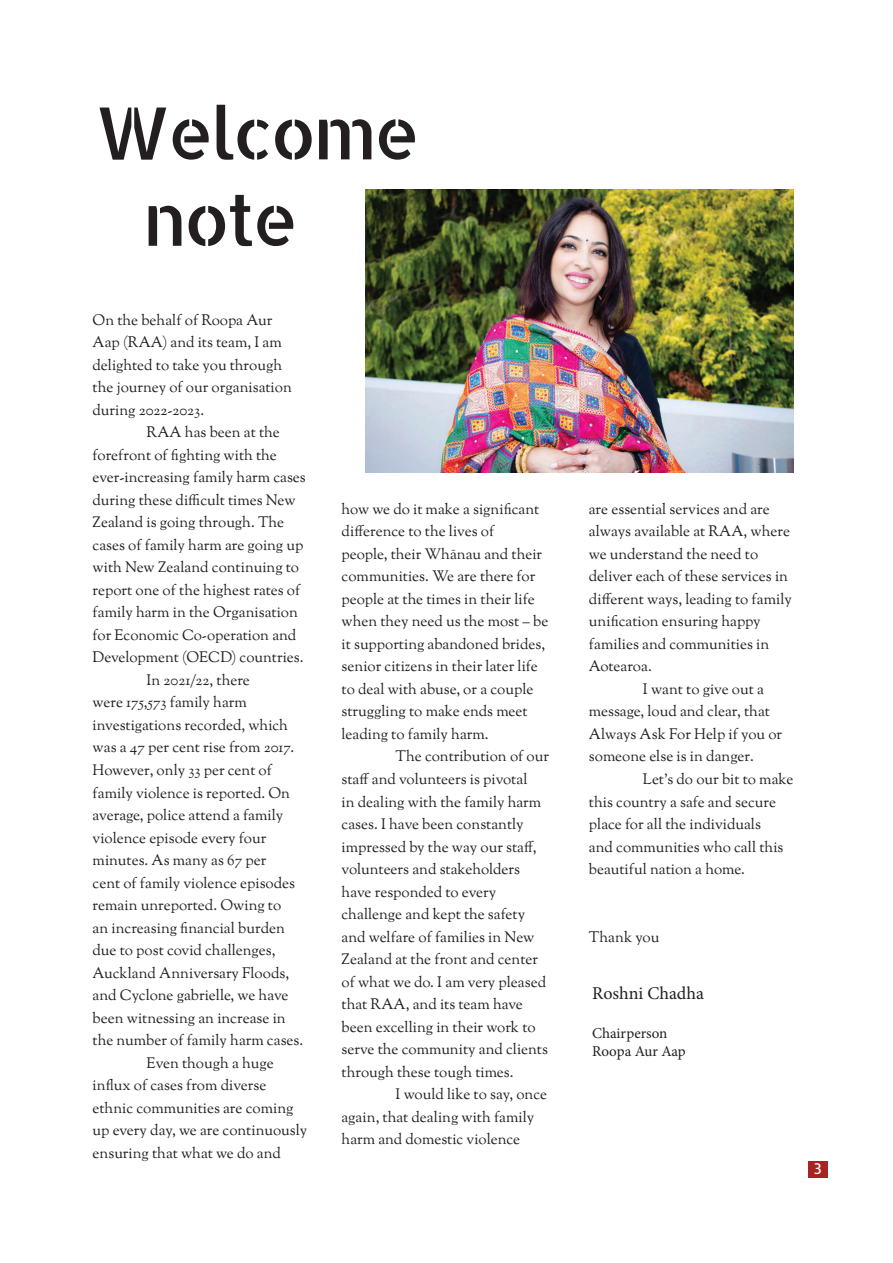
<style>
.page{position:relative;width:893px;height:1263px;background:#fff}
.page>*{position:absolute;margin:0;border:0;box-sizing:border-box;transform-origin:0 0}
.t1{font:72px/86.4px "Allerta Stencil";letter-spacing:-.05em;color:#231f20}
.t2{font:18px "Minion Pro";color:#231f20}
.t3{font:15px/22.5px "Sorts Mill Goudy";color:#231f20}
.t4{font:15px/18px "Minion Pro";color:#231f20}
.t5{font:15px "Allerta Stencil";color:#fff}
</style>
<div class="page">
<div style="left:808px;top:1161px;width:19px;height:17px;background:#a72422"></div>
<img style="left:366px;top:189px;width:428px;height:283px">
<h1 class="t1" style="left:143px;top:96px;width:279px;text-indent:-48px">Welcome note</h1>
<p class="t3" style="left:93px;top:310px;width:201px">On the behalf of Roopa Aur<br>Aap (RAA) and its team, I am delighted to take you through the journey of our organisation during 2022-2023.</p>
<p class="t3" style="left:147px;top:422px;width:135px">RAA has been at the</p>
<p class="t3" style="left:93px;top:445px;width:186px">forefront of 昀椀ghting with the</p>
<p class="t3" style="left:93px;top:467px;width:215px">ever-increasing family harm cases</p>
<p class="t3" style="left:93px;top:490px;width:204px">during these di昀케cult times New</p>
<p class="t3" style="left:93px;top:512px;width:193px">Zealand is going through. The</p>
<p class="t3" style="left:93px;top:535px;width:212px">cases of family harm are going up</p>
<p class="t3" style="left:93px;top:557px;width:208px">with New Zealand continuing to</p>
<p class="t3" style="left:93px;top:580px;width:209px">report one of the highest rates of</p>
<p class="t3" style="left:93px;top:602px;width:207px">family harm in the Organisation</p>
<p class="t3" style="left:93px;top:625px;width:205px">for Economic Co-operation and</p>
<p class="t3" style="left:93px;top:647px;width:212px">Development (OECD) countries.</p>
<p class="t3" style="left:147px;top:670px;width:105px">In 2021/22, there</p>
<p class="t3" style="left:93px;top:692px;width:156px">were 175,573 family harm</p>
<p class="t3" style="left:93px;top:715px;width:197px">investigations recorded, which</p>
<p class="t3" style="left:93px;top:737px;width:203px">was a 47 per cent rise from 2017.</p>
<p class="t3" style="left:93px;top:760px;width:181px">However, only 33 per cent of</p>
<p class="t3" style="left:93px;top:782px;width:199px">family violence is reported. On</p>
<p class="t3" style="left:93px;top:805px;width:192px">average, police attend a family</p>
<p class="t3" style="left:93px;top:827px;width:175px">violence episode every four</p>
<p class="t3" style="left:93px;top:850px;width:175px">minutes. As many as 67 per</p>
<p class="t3" style="left:93px;top:872px;width:204px">cent of family violence episodes</p>
<p class="t3" style="left:93px;top:895px;width:190px">remain unreported. Owing to</p>
<p class="t3" style="left:93px;top:917px;width:194px">an increasing 昀椀nancial burden</p>
<p class="t3" style="left:93px;top:940px;width:184px">due to post covid challenges,</p>
<p class="t3" style="left:93px;top:962px;width:198px">Auckland Anniversary Floods,</p>
<p class="t3" style="left:93px;top:985px;width:197px">and Cyclone gabrielle, we have</p>
<p class="t3" style="left:93px;top:1007px;width:195px">been witnessing an increase in</p>
<p class="t3" style="left:93px;top:1030px;width:212px">the number of family harm cases.</p>
<p class="t3" style="left:147px;top:1052px;width:129px">Even though a huge</p>
<p class="t3" style="left:93px;top:1075px;width:175px">in昀氀ux of cases from diverse</p>
<p class="t3" style="left:93px;top:1097px;width:202px">ethnic communities are coming</p>
<p class="t3" style="left:93px;top:1120px;width:216px">up every day, we are continuously</p>
<p class="t3" style="left:93px;top:1142px;width:190px">ensuring that what we do and</p>
<p class="t3" style="left:342px;top:499px;width:208px">how we do it make a signi昀椀cant di昀昀erence to the lives of<br>people, their Whānau and their communities. We are there for people at the times in their life when they need us the most – be it supporting abandoned brides, senior citizens in their later life to deal with abuse, or a couple struggling to make ends meet leading to family harm.</p>
<p class="t3" style="left:342px;top:746px;width:209px;text-indent:54px">The contribution of our sta昀昀 and volunteers is pivotal<br>in dealing with the family harm cases. I have been constantly impressed by the way our sta昀昀, volunteers and stakeholders have responded to every challenge and kept the safety and welfare of families in New<br>Zealand at the front and center of what we do. I am very pleased that RAA, and its team have been excelling in their work to serve the community and clients through these tough times.</p>
<p class="t3" style="left:342px;top:1084px;width:207px;text-indent:54px">I would like to say, once again, that dealing with family harm and domestic violence</p>
<p class="t3" style="left:589px;top:499px;width:182px">are essential services and are</p>
<p class="t3" style="left:589px;top:521px;width:203px">always available at RAA, where</p>
<p class="t3" style="left:589px;top:544px;width:171px">we understand the need to</p>
<p class="t3" style="left:589px;top:566px;width:201px">deliver each of these services in</p>
<p class="t3" style="left:589px;top:589px;width:204px">di昀昀erent ways, leading to family</p>
<p class="t3" style="left:589px;top:611px;width:173px">uni昀椀cation ensuring happy</p>
<p class="t3" style="left:589px;top:634px;width:182px">families and communities in</p>
<p class="t3" style="left:589px;top:656px;width:64px">Aotearoa.</p>
<p class="t3" style="left:643px;top:679px;width:123px">I want to give out a</p>
<p class="t3" style="left:589px;top:701px;width:183px">message, loud and clear, that</p>
<p class="t3" style="left:589px;top:724px;width:195px">Always Ask For Help if you or</p>
<p class="t3" style="left:589px;top:746px;width:166px">someone else is in danger.</p>
<p class="t3" style="left:643px;top:769px;width:152px">Let’s do our bit to make</p>
<p class="t3" style="left:589px;top:791px;width:189px">this country a safe and secure</p>
<p class="t3" style="left:589px;top:814px;width:174px">place for all the individuals</p>
<p class="t3" style="left:589px;top:836px;width:196px">and communities who call this</p>
<p class="t3" style="left:589px;top:859px;width:157px">beautiful nation a home.</p>
<p class="t3" style="left:589px;top:926px;width:72px">Thank you</p>
<p class="t2" style="left:592px;top:986px;width:113px">Roshni Chadha</p>
<p class="t4" style="left:592px;top:1025px;width:95px">Chairperson<br>Roopa Aur Aap</p>
<p class="t5" style="left:813px;top:1162px;width:10px">3</p>
</div>
